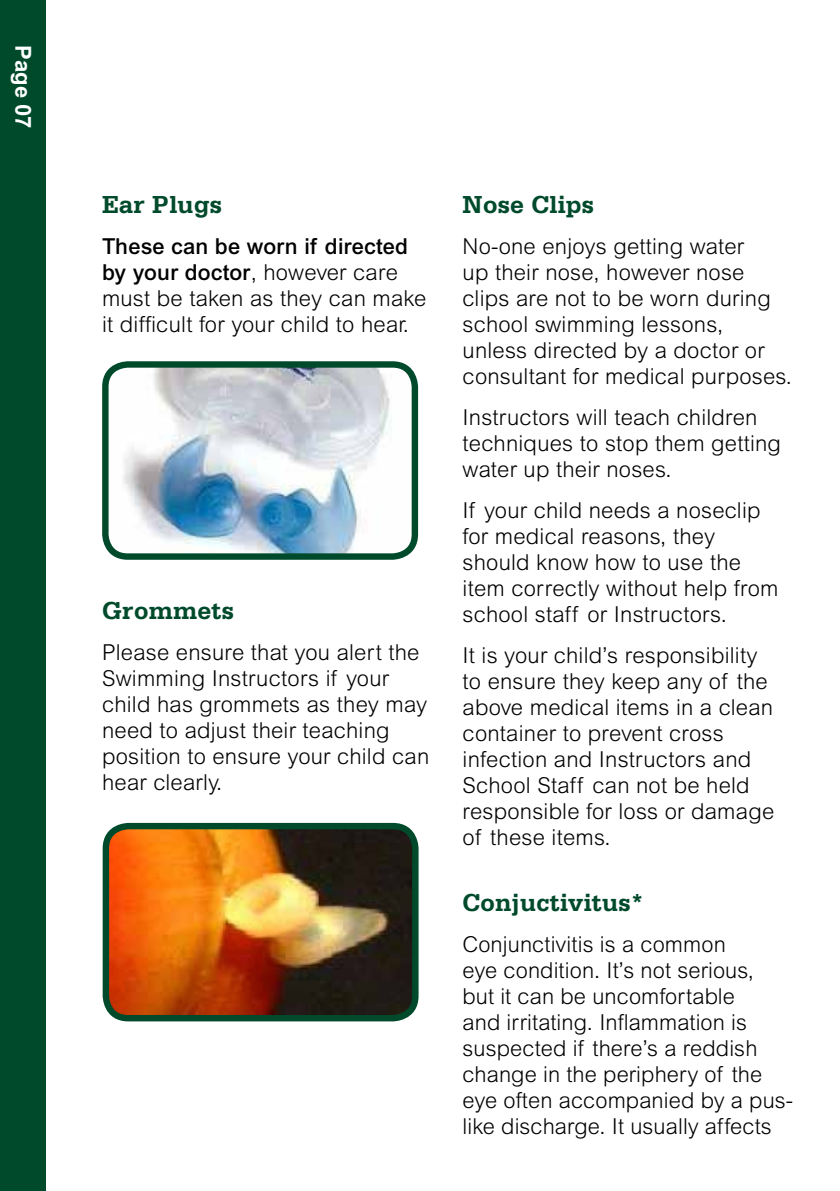
<style>
.page{position:relative;width:840px;height:1191px;background:#fff}
.page>*{position:absolute;margin:0;border:0;box-sizing:border-box;transform-origin:0 0}
.t1{font:700 26px "Serifa BT";letter-spacing:.01em;color:#004a2c}
.t2{font:300 22px/26px "Arial";letter-spacing:.01em;color:#000}
.t3{font:700 22px "Arial";color:#fff}
.s1{font-weight:500}
</style>
<div class="page">
<div style="left:0;top:0;width:45px;height:1191px;background:#004a2c"></div>
<img style="left:110px;top:368px;width:299px;height:185px">
<div style="left:102px;top:361px;width:316px;height:199px;border:6px solid #004a2c;border-radius:22px"></div>
<img style="left:109px;top:829px;width:305px;height:187px">
<div style="left:103px;top:823px;width:315px;height:198px;border:6px solid #004a2c;border-radius:22px"></div>
<p class="t3" style="left:36px;top:45px;width:84px;rotate:90deg">Page 07</p>
<p class="t1" style="left:102px;top:188px;width:121px">Ear Plugs</p>
<p class="t2" style="left:102px;top:233px;width:325px"><span class="s1">These can be worn if directed by your doctor</span>, however care must be taken as they can make it difficult for your child to hear.</p>
<p class="t1" style="left:102px;top:594px;width:133px">Grommets</p>
<p class="t2" style="left:102px;top:639px;width:328px">Please ensure that you alert the<br>Swimming Instructors if your child has grommets as they may need to adjust their teaching position to ensure your child can hear clearly.</p>
<p class="t1" style="left:462px;top:188px;width:133px">Nose Clips</p>
<p class="t2" style="left:462px;top:233px;width:331px">No-one enjoys getting water<br>up their nose, however nose clips are not to be worn during school swimming lessons, unless directed by a doctor or consultant for medical purposes.</p>
<p class="t2" style="left:462px;top:404px;width:320px">Instructors will teach children techniques to stop them getting water up their noses.</p>
<p class="t2" style="left:462px;top:497px;width:317px">If your child needs a noseclip for medical reasons, they should know how to use the item correctly without help from school staff or Instructors.</p>
<p class="t2" style="left:462px;top:642px;width:313px">It is your child’s responsibility to ensure they keep any of the above medical items in a clean container to prevent cross infection and Instructors and<br>School Staff can not be held responsible for loss or damage of these items.</p>
<p class="t1" style="left:462px;top:886px;width:183px">Conjuctivitus*</p>
<p class="t2" style="left:462px;top:931px;width:332px">Conjunctivitis is a common<br>eye condition. It’s not serious,<br>but it can be uncomfortable<br>and irritating. Inflammation is suspected if there’s a reddish change in the periphery of the eye often accompanied by a pus&shy;like discharge. It usually affects</p>
</div>
